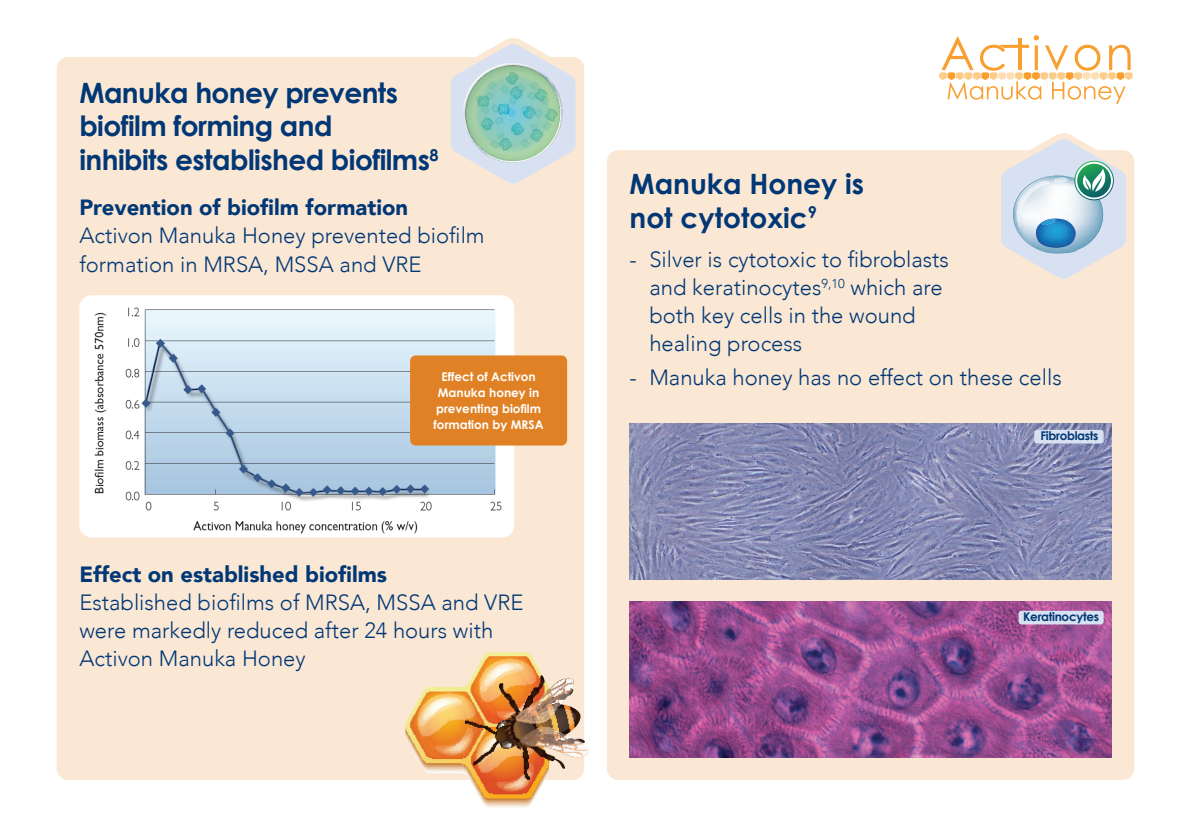
<style>
.page{position:relative;width:1191px;height:840px;background:#fff}
.page>*{position:absolute;margin:0;border:0;box-sizing:border-box;transform-origin:0 0}
.t1{font:700 28px/33.6px "Century Gothic";letter-spacing:-.02em;color:#013775}
.t2{font:700 28px/33.6px "Century Gothic";color:#013775}
.t3{font:300 22px/28px "Avenir";color:#013775}
.t4{font:900 22px "Avenir";color:#013775}
.t5{font:700 12px/16px "Century Gothic";color:#fff;text-align:center}
.t6{font:700 12px "Century Gothic";letter-spacing:-.025em;color:#013775}
</style>
<div class="page">
<div style="left:57px;top:57px;width:527px;height:722px;background:#fae8d5;border-radius:11px"></div>
<div style="left:607px;top:150px;width:527px;height:629px;background:#fae8d5;border-radius:11px"></div>
<svg style="left:451px;top:38px;width:133px;height:146px"></svg>
<img style="left:629px;top:423px;width:482px;height:156px">
<img style="left:629px;top:601px;width:482px;height:155px">
<div style="left:1034px;top:429px;width:69px;height:14px;background:#d7e1f2;border-radius:3px"></div>
<div style="left:1018px;top:610px;width:85px;height:14px;background:#d7e1f2;border-radius:3px"></div>
<img style="left:463px;top:63px;width:99px;height:99px;border-radius:50px">
<svg style="left:992px;top:133px;width:142px;height:146px"></svg>
<img style="left:405px;top:652px;width:184px;height:155px">
<div style="left:79px;top:295px;width:435px;height:242px;background:#fff;border-radius:13px"></div>
<img style="left:94px;top:307px;width:410px;height:204px">
<img style="left:193px;top:521px;width:225px;height:13px">
<div style="left:410px;top:355px;width:157px;height:90px;background:#e18125;border-radius:6px"></div>
<svg style="left:939px;top:35px;width:193px;height:69px"></svg>
<p class="t1" style="left:79px;top:74px;width:361px">Manuka honey prevents biofilm forming and<br>inhibits established biofilms<sup>8</sup></p>
<p class="t4" style="left:79px;top:188px;width:330px">Prevention of biofilm formation</p>
<p class="t3" style="left:79px;top:221px;width:407px;line-height:28.8px">Activon Manuka Honey prevented biofilm formation in MRSA, MSSA and VRE</p>
<p class="t5" style="left:433px;top:368px;width:111px">Effect of Activon<br>Manuka honey in preventing biofilm formation by MRSA</p>
<p class="t4" style="left:79px;top:554px;width:309px">Effect on established biofilms</p>
<p class="t3" style="left:79px;top:587px;width:445px">Established biofilms of MRSA, MSSA and VRE were markedly reduced after 24 hours with<br>Activon Manuka Honey</p>
<p class="t2" style="left:629px;top:166px;width:236px">Manuka Honey is not cytotoxic<sup>9</sup></p>
<p class="t3" style="left:649px;top:245px;width:301px;text-indent:-20px">- Silver is cytotoxic to fibroblasts and keratinocytes<sup>9,10</sup> which are both key cells in the wound healing process</p>
<p class="t3" style="left:629px;top:363px;width:434px">- Manuka honey has no effect on these cells</p>
<p class="t6" style="left:1040px;top:426px;width:59px">Fibroblasts</p>
<p class="t6" style="left:1023px;top:607px;width:77px">Keratinocytes</p>
</div>
